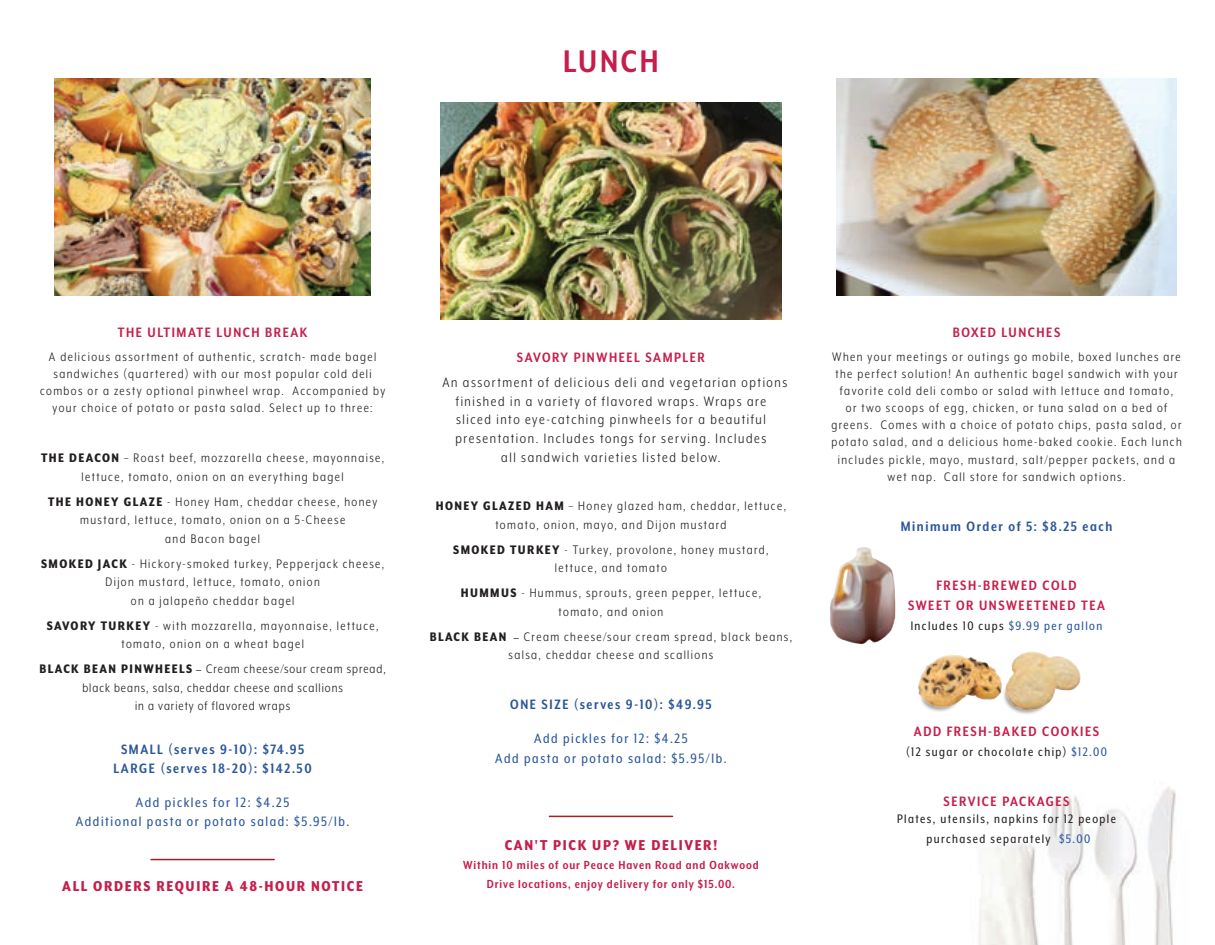
<style>
.page{position:relative;width:1215px;height:945px;background:#fff}
.page>*{position:absolute;margin:0;border:0;box-sizing:border-box;transform-origin:0 0}
.t1{font:700 36px "Mr Eaves XL Mod Nar OT";letter-spacing:.075em;color:#c61e4b}
.t2{font:800 16.5px "Mr Eaves XL Mod Nar OT";letter-spacing:.1em;color:#c61e4b}
.t3{font:15.6px/18.8px "Mr Eaves XL Mod Nar OT";letter-spacing:.1em;color:#231f20;text-align:center}
.t4{font:700 15.6px/20px "Mr Eaves XL Mod Nar OT";letter-spacing:.1em;color:#c61e4b;text-align:center}
.t5{font:15.6px/18.8px "Mr Eaves XL Mod Nar OT";letter-spacing:.1em;color:#2a5698;text-align:center}
.t6{font:700 15.6px/20px "Mr Eaves XL Mod Nar OT";letter-spacing:.1em;color:#2a5698;text-align:center}
.t7{font:14.25px/17.1px "Mr Eaves XL Mod Nar OT";letter-spacing:.1em;color:#231f20;text-align:center}
.t8{font:14.25px/20.5px "Mr Eaves XL Mod Nar OT";letter-spacing:.1em;color:#231f20;text-align:center}
.t9{font:14.25px/18.5px "Mr Eaves XL Mod Nar OT";letter-spacing:.07em;color:#231f20;text-align:center}
.t10{font:700 13.5px/18.5px "Mr Eaves XL Mod Nar OT";letter-spacing:.07em;color:#c61e4b;text-align:center}
.s1{font-weight:800}
.s2{font-family:"Mr Eaves Mod OT";font-size:12.9px}
.s3{color:#2a5698}
</style>
<div class="page">
<img style="left:830px;top:547px;width:66px;height:97px">
<img style="left:918px;top:651px;width:163px;height:63px">
<img style="left:54px;top:79px;width:317px;height:216px">
<img style="left:979px;top:787px;width:197px;height:158px">
<img style="left:441px;top:103px;width:340px;height:216px">
<img style="left:836px;top:79px;width:341px;height:216px">
<hr style="left:151px;top:859px;width:123px;height:1px;background:#a91e23">
<hr style="left:549px;top:816px;width:124px;height:1px;background:#a91e23">
<h1 class="t1" style="left:563px;top:43px;width:97px">LUNCH</h1>
<p class="t4" style="left:118px;top:323px;width:191px">THE ULTIMATE LUNCH BREAK</p>
<p class="t7" style="left:40px;top:348px;width:347px">A delicious assortment of authentic, scratch- made bagel sandwiches (quartered) with our most popular cold deli combos or a zesty optional pinwheel wrap. Accompanied by your choice of potato or pasta salad. Select up to three:</p>
<p class="t7" style="left:41px;top:449px;width:345px;line-height:18.6px"><span class="s1">THE DEACON</span> – Roast beef, mozzarella cheese, mayonnaise, lettuce, tomato, onion on an everything bagel</p>
<p class="t7" style="left:48px;top:492px;width:331px;line-height:18.5px"><span class="s1">THE HONEY GLAZE</span> - Honey Ham, cheddar cheese, honey mustard, lettuce, tomato, onion on a 5-Cheese<br>and Bacon bagel</p>
<p class="t7" style="left:41px;top:554px;width:345px;line-height:18.5px"><span class="s1">SMOKED JACK</span> - Hickory-smoked turkey, Pepperjack cheese,<br>Dijon mustard, lettuce, tomato, onion<br>on a jalapeño cheddar bagel</p>
<p class="t7" style="left:47px;top:616px;width:333px;line-height:18.6px"><span class="s1">SAVORY TURKEY</span> - with mozzarella, mayonnaise, lettuce, tomato, onion on a wheat bagel</p>
<p class="t9" style="left:40px;top:660px;width:348px"><span class="s1">BLACK BEAN PINWHEELS</span> <span class="s2">–</span> Cream cheese/sour cream spread, black beans, salsa, cheddar cheese and scallions<br>in a variety of flavored wraps</p>
<p class="t6" style="left:114px;top:739px;width:200px">SMALL (serves 9-10): $74.95<br>LARGE (serves 18-20): $142.50</p>
<p class="t5" style="left:76px;top:793px;width:275px">Add pickles for 12: $4.25<br>Additional pasta or potato salad: $5.95/lb.</p>
<p class="t2" style="left:62px;top:877px;width:302px">ALL ORDERS REQUIRE A 48-HOUR NOTICE</p>
<p class="t4" style="left:517px;top:347px;width:189px">SAVORY PINWHEEL SAMPLER</p>
<p class="t3" style="left:442px;top:373px;width:346px">An assortment of delicious deli and vegetarian options finished in a variety of flavored wraps. Wraps are sliced into eye-catching pinwheels for a beautiful presentation. Includes tongs for serving. Includes<br>all sandwich varieties listed below.</p>
<p class="t7" style="left:436px;top:497px;width:352px;line-height:18.6px"><span class="s1">HONEY GLAZED HAM</span> – Honey glazed ham, cheddar, lettuce, tomato, onion, mayo, and Dijon mustard</p>
<p class="t7" style="left:453px;top:540px;width:317px;line-height:18.5px"><span class="s1">SMOKED TURKEY</span> - Turkey, provolone, honey mustard, lettuce, and tomato</p>
<p class="t7" style="left:461px;top:584px;width:302px;line-height:18.5px"><span class="s1">HUMMUS</span> - Hummus, sprouts, green pepper, lettuce, tomato, and onion</p>
<p class="t7" style="left:430px;top:627px;width:364px;line-height:18.6px"><span class="s1">BLACK BEAN</span> <span class="s2">–</span> Cream cheese/sour cream spread, black beans, salsa, cheddar cheese and scallions</p>
<p class="t6" style="left:510px;top:695px;width:203px">ONE SIZE (serves 9-10): $49.95</p>
<p class="t5" style="left:495px;top:728px;width:233px;line-height:20px">Add pickles for 12: $4.25<br>Add pasta or potato salad: $5.95/lb.</p>
<p class="t2" style="left:505px;top:837px;width:214px">CAN'T PICK UP? WE DELIVER!</p>
<p class="t10" style="left:463px;top:856px;width:297px">Within 10 miles of our Peace Haven Road and Oakwood<br>Drive locations, enjoy delivery for only $15.00.</p>
<p class="t4" style="left:953px;top:323px;width:109px">BOXED LUNCHES</p>
<p class="t7" style="left:831px;top:348px;width:352px">When your meetings or outings go mobile, boxed lunches are the perfect solution! An authentic bagel sandwich with your favorite cold deli combo or salad with lettuce and tomato,<br>or two scoops of egg, chicken, or tuna salad on a bed of greens. Comes with a choice of potato chips, pasta salad, or potato salad, and a delicious home-baked cookie. Each lunch includes pickle, mayo, mustard, salt/pepper packets, and a wet nap. Call store for sandwich options.</p>
<p class="t6" style="left:901px;top:516px;width:213px">Minimum Order of 5: $8.25 each</p>
<p class="t4" style="left:908px;top:575px;width:198px">FRESH-BREWED COLD<br>SWEET OR UNSWEETENED TEA</p>
<p class="t8" style="left:911px;top:615px;width:193px">Includes 10 cups <span class="s3">$9.99 per gallon</span></p>
<p class="t4" style="left:914px;top:721px;width:187px">ADD FRESH-BAKED COOKIES</p>
<p class="t8" style="left:906px;top:742px;width:202px">(12 sugar or chocolate chip) <span class="s3">$12.00</span></p>
<p class="t4" style="left:944px;top:791px;width:128px">SERVICE PACKAGES</p>
<p class="t8" style="left:897px;top:808px;width:220px">Plates, utensils, napkins for 12 people purchased separately <span class="s3">$5.00</span></p>
</div>
